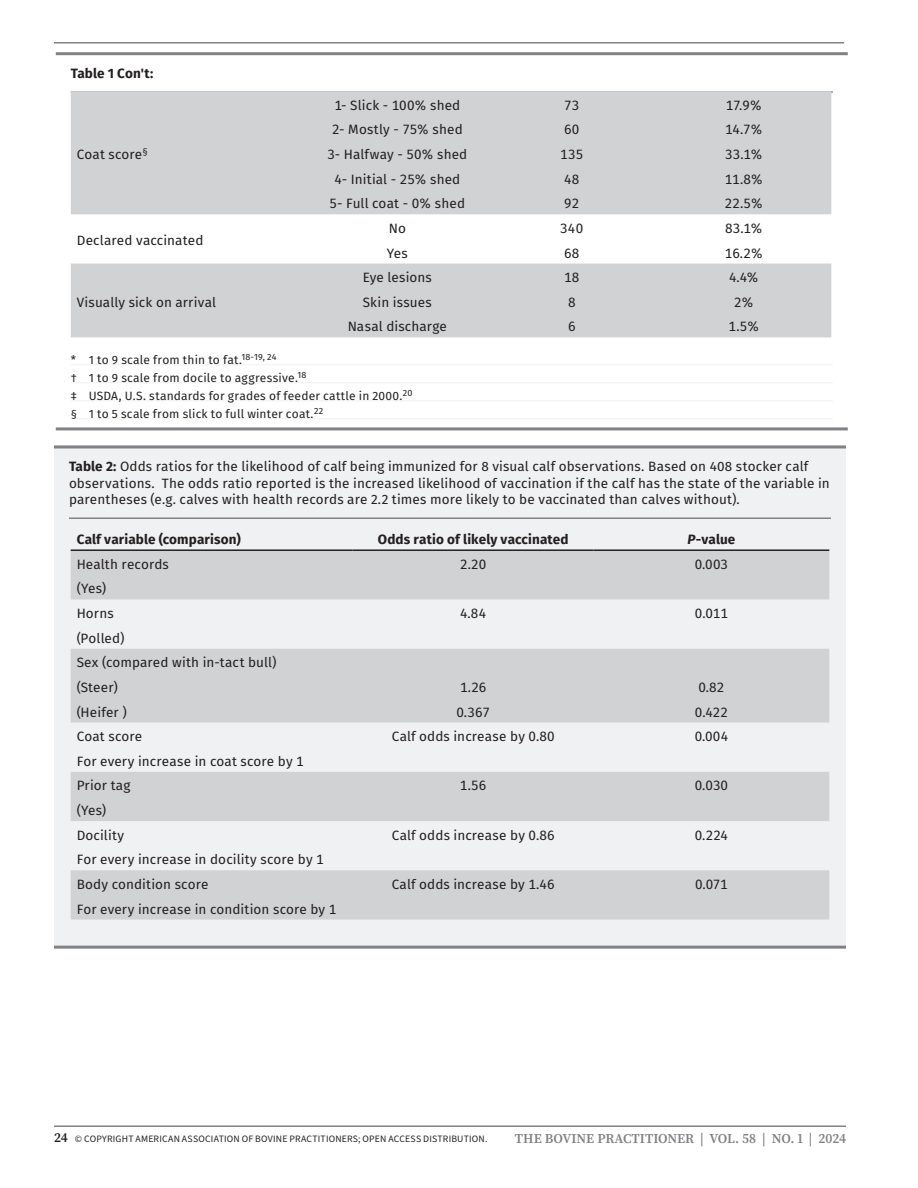
<style>
.page{position:relative;width:918px;height:1188px;background:#fff}
.page>*{position:absolute;margin:0;border:0;box-sizing:border-box;transform-origin:0 0}
.Table{font:13.5px "Fira Sans";letter-spacing:.01em;color:#231f20}
.FT1_Figure_Table_CaptionAbove{font:13.5px/16.5px "Fira Sans";letter-spacing:.01em;color:#231f20}
.Table_Left{font:13.5px "Fira Sans";letter-spacing:.01em;color:#231f20}
.t1{font:600 13.5px "Source Serif Pro";letter-spacing:-.005em;color:#808285}
.Table_Header{font:700 13.5px "Fira Sans";letter-spacing:.01em;color:#231f20}
.Table_Header_Left{font:700 13.5px "Fira Sans";letter-spacing:.01em;color:#231f20}
.FT1_Figure_Table_CaptionAbove-2{font:700 13.5px "Fira Sans";letter-spacing:.005em;color:#231f20}
.FT3_Figure_Table_Notes_Hanging{font:12px "Fira Sans";letter-spacing:.015em;color:#231f20}
.t2{font:9.75px "Source Sans 3";letter-spacing:.02em;color:#231f20}
.s1{font-style:inherit}
.s2{font-weight:700}
.s3{font-style:italic}
.s4{font-family:"Source Serif Pro";font-weight:600;font-size:13.5px}
</style>
<div class="page">
<hr style="left:54px;top:42px;width:790px;height:2px;background:#808285">
<hr style="left:54px;top:1125px;width:792px;height:2px;background:#808285">
<hr style="left:56px;top:52px;width:792px;height:3px;background:#808285">
<hr style="left:71px;top:91px;width:762px;height:2px;background:#808285">
<hr style="left:71px;top:364px;width:762px;height:1px;background:#f0f1f2">
<hr style="left:71px;top:382px;width:762px;height:1px;background:#f0f1f2">
<hr style="left:71px;top:400px;width:762px;height:1px;background:#f0f1f2">
<hr style="left:71px;top:418px;width:762px;height:1px;background:#f0f1f2">
<hr style="left:56px;top:427px;width:792px;height:3px;background:#808285">
<svg style="left:71px;top:91px;width:760px;height:246px;fill:#d1d2d4"></svg>
<div style="left:54px;top:446px;width:792px;height:500px;background:#f0f1f2"></div>
<hr style="left:54px;top:446px;width:792px;height:2px;background:#808285">
<hr style="left:69px;top:518px;width:762px;height:1px;background:#808285">
<hr style="left:54px;top:946px;width:792px;height:3px;background:#808285">
<svg style="left:71px;top:551px;width:758px;height:369px;fill:#d1d2d4"></svg>
<hr style="left:71px;top:549px;width:282px;height:2px;background:#231f20">
<hr style="left:353px;top:549px;width:241px;height:2px;background:#231f20">
<hr style="left:594px;top:549px;width:235px;height:2px;background:#231f20">
<p class="FT1_Figure_Table_CaptionAbove-2" style="left:71px;top:62px;width:84px">Table 1 Con't:</p>
<p class="Table_Left" style="left:77px;top:144px;width:73px">Coat score<sup>§</sup></p>
<p class="Table_Left" style="left:77px;top:230px;width:128px">Declared vaccinated</p>
<p class="Table_Left" style="left:77px;top:292px;width:141px">Visually sick on arrival</p>
<p class="Table" style="left:334px;top:95px;width:127px">1- Slick - 100% shed</p>
<p class="Table" style="left:564px;top:95px;width:17px">73</p>
<p class="Table" style="left:726px;top:95px;width:38px">17.9%</p>
<p class="Table" style="left:332px;top:120px;width:132px">2- Mostly - 75% shed</p>
<p class="Table" style="left:564px;top:120px;width:17px">60</p>
<p class="Table" style="left:725px;top:120px;width:39px">14.7%</p>
<p class="Table" style="left:327px;top:144px;width:141px">3- Halfway - 50% shed</p>
<p class="Table" style="left:560px;top:144px;width:24px">135</p>
<p class="Table" style="left:725px;top:144px;width:39px">33.1%</p>
<p class="Table" style="left:334px;top:169px;width:128px">4- Initial - 25% shed</p>
<p class="Table" style="left:564px;top:169px;width:17px">48</p>
<p class="Table" style="left:725px;top:169px;width:40px">11.8%</p>
<p class="Table" style="left:330px;top:193px;width:137px">5- Full coat - 0% shed</p>
<p class="Table" style="left:564px;top:193px;width:17px">92</p>
<p class="Table" style="left:725px;top:193px;width:40px">22.5%</p>
<p class="Table" style="left:389px;top:218px;width:19px">No</p>
<p class="Table" style="left:560px;top:218px;width:24px">340</p>
<p class="Table" style="left:725px;top:218px;width:39px">83.1%</p>
<p class="Table" style="left:387px;top:243px;width:22px">Yes</p>
<p class="Table" style="left:564px;top:243px;width:17px">68</p>
<p class="Table" style="left:725px;top:243px;width:39px">16.2%</p>
<p class="Table" style="left:363px;top:267px;width:71px">Eye lesions</p>
<p class="Table" style="left:564px;top:267px;width:17px">18</p>
<p class="Table" style="left:729px;top:267px;width:31px">4.4%</p>
<p class="Table" style="left:363px;top:292px;width:71px">Skin issues</p>
<p class="Table" style="left:568px;top:292px;width:9px">8</p>
<p class="Table" style="left:734px;top:292px;width:21px">2%</p>
<p class="Table" style="left:348px;top:317px;width:101px">Nasal discharge</p>
<p class="Table" style="left:568px;top:317px;width:9px">6</p>
<p class="Table" style="left:729px;top:317px;width:32px">1.5%</p>
<p class="FT3_Figure_Table_Notes_Hanging" style="left:71px;top:351px;width:207px">* 1 to 9 scale from thin to fat.<sup>18-19,</sup> <sup>24</sup></p>
<p class="FT3_Figure_Table_Notes_Hanging" style="left:71px;top:369px;width:237px"><span class="s1">†</span> 1 to 9 scale from docile to aggressive.<sup>18</sup></p>
<p class="FT3_Figure_Table_Notes_Hanging" style="left:71px;top:387px;width:343px"><span class="s1">‡</span> USDA, U.S. standards for grades of feeder cattle in 2000.<sup>20</sup></p>
<p class="FT3_Figure_Table_Notes_Hanging" style="left:71px;top:405px;width:254px"><span class="s1">§</span> 1 to 5 scale from slick to full winter coat.<sup>22</sup></p>
<p class="FT1_Figure_Table_CaptionAbove" style="left:69px;top:458px;width:762px"><span class="s2">Table 2:</span> Odds ratios for the likelihood of calf being immunized for 8 visual calf observations. Based on 408 stocker calf observations. The odds ratio reported is the increased likelihood of vaccination if the calf has the state of the variable in parentheses (e.g. calves with health records are 2.2 times more likely to be vaccinated than calves without).</p>
<p class="Table_Header_Left" style="left:77px;top:528px;width:166px">Calf variable (comparison)</p>
<p class="Table_Header" style="left:378px;top:528px;width:192px">Odds ratio of likely vaccinated</p>
<p class="Table_Header" style="left:688px;top:528px;width:49px"><span class="s3">P</span>-value</p>
<p class="Table_Left" style="left:77px;top:554px;width:94px">Health records</p>
<p class="Table" style="left:460px;top:554px;width:28px">2.20</p>
<p class="Table" style="left:695px;top:554px;width:35px">0.003</p>
<p class="Table_Left" style="left:77px;top:579px;width:31px">(Yes)</p>
<p class="Table_Left" style="left:77px;top:603px;width:39px">Horns</p>
<p class="Table" style="left:460px;top:603px;width:28px">4.84</p>
<p class="Table" style="left:695px;top:603px;width:34px">0.011</p>
<p class="Table_Left" style="left:77px;top:628px;width:49px">(Polled)</p>
<p class="Table_Left" style="left:77px;top:652px;width:202px">Sex (compared with in-tact bull)</p>
<p class="Table_Left" style="left:77px;top:677px;width:43px">(Steer)</p>
<p class="Table" style="left:460px;top:677px;width:28px">1.26</p>
<p class="Table" style="left:698px;top:677px;width:27px">0.82</p>
<p class="Table_Left" style="left:77px;top:702px;width:52px">(Heifer )</p>
<p class="Table" style="left:456px;top:702px;width:35px">0.367</p>
<p class="Table" style="left:695px;top:702px;width:35px">0.422</p>
<p class="Table_Left" style="left:77px;top:726px;width:67px">Coat score</p>
<p class="Table" style="left:392px;top:726px;width:164px">Calf odds increase by 0.80</p>
<p class="Table" style="left:695px;top:726px;width:35px">0.004</p>
<p class="Table_Left" style="left:77px;top:751px;width:229px">For every increase in coat score by 1</p>
<p class="Table_Left" style="left:77px;top:776px;width:55px">Prior tag</p>
<p class="Table" style="left:460px;top:776px;width:28px">1.56</p>
<p class="Table" style="left:695px;top:776px;width:35px">0.030</p>
<p class="Table_Left" style="left:77px;top:800px;width:31px">(Yes)</p>
<p class="Table_Left" style="left:77px;top:825px;width:49px">Docility</p>
<p class="Table" style="left:392px;top:825px;width:164px">Calf odds increase by 0.86</p>
<p class="Table" style="left:695px;top:825px;width:35px">0.224</p>
<p class="Table_Left" style="left:77px;top:849px;width:249px">For every increase in docility score by 1</p>
<p class="Table_Left" style="left:77px;top:874px;width:133px">Body condition score</p>
<p class="Table" style="left:392px;top:874px;width:165px">Calf odds increase by 1.46</p>
<p class="Table" style="left:695px;top:874px;width:34px">0.071</p>
<p class="Table_Left" style="left:77px;top:899px;width:261px">For every increase in condition score by 1</p>
<p class="t2" style="left:54px;top:1132px;width:435px"><span class="s4">24</span> © COPYRIGHT AMERICAN ASSOCIATION OF BOVINE PRACTITIONERS; OPEN ACCESS DISTRIBUTION.</p>
<p class="t1" style="left:515px;top:1130px;width:333px">THE BOVINE PRACTITIONER | VOL. 58 | NO. 1 | 2024</p>
</div>
